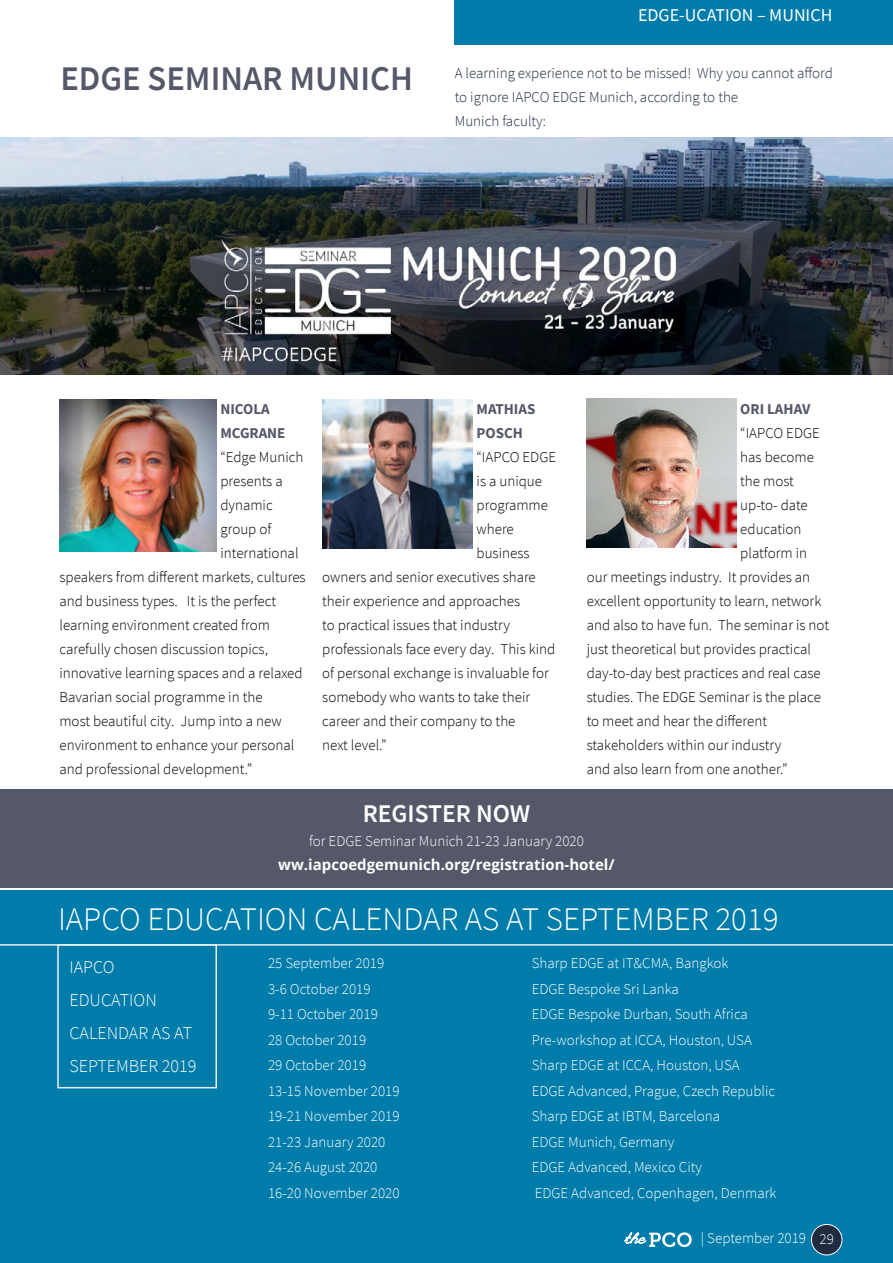
<style>
.page{position:relative;width:893px;height:1263px;background:#fff}
.page>*{position:absolute;margin:0;border:0;box-sizing:border-box;transform-origin:0 0}
.t1{font:600 34.5px "Source Sans Pro";color:#555869}
.t2{font:300 33px "Source Sans Pro";color:#fff}
.t3{font:600 25.5px "Source Sans Pro";color:#fff}
.t4{font:300 18px/33px "Source Sans Pro";color:#fff}
.t5{font:18px "Source Sans Pro";color:#fff}
.t6{font:300 15px "Source Sans Pro";color:#000}
.t7{font:300 15px/25.5px "Source Sans Pro";color:#fff}
.t8{font:300 15px/24px "Source Sans Pro";color:#202b41}
.t9{font:700 15px "Open Sans";color:#fff}
.t10{font:700 15px/24px "Source Sans Pro";color:#555869}
.s1{color:#fff}
</style>
<div class="page">
<div style="left:454px;top:0;width:439px;height:45px;background:#007caa"></div>
<img style="left:0;top:138px;width:893px;height:237px">
<img style="left:60px;top:400px;width:156px;height:151px">
<img style="left:587px;top:398px;width:149px;height:150px">
<img style="left:323px;top:399px;width:149px;height:150px">
<div style="left:0;top:789px;width:893px;height:99px;background:#555869"></div>
<div style="left:0;top:891px;width:893px;height:372px;background:#007caa"></div>
<div style="left:57px;top:944px;width:160px;height:144px;border:2px solid #eee"></div>
<hr style="left:0;top:944px;width:893px;height:2px;background:#eee">
<div style="left:811px;top:1224px;width:31px;height:31px;background:#202b41;border-radius:50%"></div>
<div style="left:811px;top:1224px;width:31px;height:31px;border:1px solid #fff;border-radius:50%"></div>
<svg style="left:624px;top:1232px;width:68px;height:15px"></svg>
<h1 class="t1" style="left:60px;top:56px;width:354px">EDGE SEMINAR MUNICH</h1>
<p class="t5" style="left:638px;top:3px;width:196px">EDGE-UCATION – MUNICH</p>
<p class="t8" style="left:455px;top:61px;width:380px">A learning experience not to be missed! Why you cannot afford to ignore IAPCO EDGE Munich, according to the<br>Munich faculty:<span class="s1">Faculty:</span></p>
<p class="t10" style="left:220px;top:397px;width:67px">NICOLA<br>MCGRANE</p>
<p class="t6" style="left:220px;top:448px;width:85px">“Edge Munich</p>
<p class="t6" style="left:220px;top:472px;width:64px">presents a</p>
<p class="t6" style="left:220px;top:496px;width:54px">dynamic</p>
<p class="t6" style="left:220px;top:520px;width:52px">group of</p>
<p class="t6" style="left:220px;top:544px;width:80px">international</p>
<p class="t6" style="left:59px;top:568px;width:248px">speakers from different markets, cultures</p>
<p class="t6" style="left:59px;top:592px;width:218px">and business types. It is the perfect</p>
<p class="t6" style="left:59px;top:616px;width:212px">learning environment created from</p>
<p class="t6" style="left:59px;top:640px;width:210px">carefully chosen discussion topics,</p>
<p class="t6" style="left:59px;top:664px;width:245px">innovative learning spaces and a relaxed</p>
<p class="t6" style="left:59px;top:688px;width:205px">Bavarian social programme in the</p>
<p class="t6" style="left:59px;top:712px;width:224px">most beautiful city. Jump into a new</p>
<p class="t6" style="left:59px;top:736px;width:237px">environment to enhance your personal</p>
<p class="t6" style="left:59px;top:760px;width:194px">and professional development.”</p>
<p class="t10" style="left:477px;top:397px;width:60px">MATHIAS<br>POSCH</p>
<p class="t6" style="left:477px;top:448px;width:81px">“IAPCO EDGE</p>
<p class="t6" style="left:477px;top:472px;width:67px">is a unique</p>
<p class="t6" style="left:477px;top:496px;width:73px">programme</p>
<p class="t6" style="left:477px;top:520px;width:39px">where</p>
<p class="t6" style="left:477px;top:544px;width:54px">business</p>
<p class="t6" style="left:322px;top:568px;width:215px">owners and senior executives share</p>
<p class="t6" style="left:322px;top:592px;width:199px">their experience and approaches</p>
<p class="t6" style="left:322px;top:616px;width:189px">to practical issues that industry</p>
<p class="t6" style="left:322px;top:640px;width:235px">professionals face every day. This kind</p>
<p class="t6" style="left:322px;top:664px;width:228px">of personal exchange is invaluable for</p>
<p class="t6" style="left:322px;top:688px;width:209px">somebody who wants to take their</p>
<p class="t6" style="left:322px;top:712px;width:195px">career and their company to the</p>
<p class="t6" style="left:322px;top:736px;width:66px">next level.”</p>
<p class="t10" style="left:740px;top:397px;width:72px">ORI LAHAV</p>
<p class="t6" style="left:740px;top:424px;width:81px">“IAPCO EDGE</p>
<p class="t6" style="left:740px;top:448px;width:75px">has become</p>
<p class="t6" style="left:740px;top:472px;width:55px">the most</p>
<p class="t6" style="left:740px;top:496px;width:69px">up-to- date</p>
<p class="t6" style="left:740px;top:520px;width:63px">education</p>
<p class="t6" style="left:740px;top:544px;width:68px">platform in</p>
<p class="t6" style="left:587px;top:568px;width:225px">our meetings industry. It provides an</p>
<p class="t6" style="left:587px;top:592px;width:236px">excellent opportunity to learn, network</p>
<p class="t6" style="left:587px;top:616px;width:244px">and also to have fun. The seminar is not</p>
<p class="t6" style="left:587px;top:640px;width:226px">just theoretical but provides practical</p>
<p class="t6" style="left:587px;top:664px;width:235px">day-to-day best practices and real case</p>
<p class="t6" style="left:587px;top:688px;width:236px">studies. The EDGE Seminar is the place</p>
<p class="t6" style="left:587px;top:712px;width:182px">to meet and hear the different</p>
<p class="t6" style="left:587px;top:736px;width:196px">stakeholders within our industry</p>
<p class="t6" style="left:587px;top:760px;width:202px">and also learn from one another.”</p>
<h3 class="t3" style="left:363px;top:797px;width:169px">REGISTER NOW</h3>
<p class="t7" style="left:309px;top:828px;width:276px">for EDGE Seminar Munich 21-23 January 2020</p>
<p class="t9" style="left:278px;top:854px;width:338px">ww.iapcoedgemunich.org/registration-hotel/</p>
<h2 class="t2" style="left:58px;top:899px;width:722px">IAPCO EDUCATION CALENDAR AS AT SEPTEMBER 2019</h2>
<p class="t7" style="left:532px;top:951px;width:246px">Sharp EDGE at IT&amp;CMA, Bangkok<br>EDGE Bespoke Sri Lanka<br>EDGE Bespoke Durban, South Africa<br>Pre-workshop at ICCA, Houston, USA<br>Sharp EDGE at ICCA, Houston, USA<br>EDGE Advanced, Prague, Czech Republic<br>Sharp EDGE at IBTM, Barcelona<br>EDGE Munich, Germany<br>EDGE Advanced, Mexico City<br>EDGE Advanced, Copenhagen, Denmark</p>
<p class="t7" style="left:268px;top:951px;width:133px">25 September 2019<br>3-6 October 2019<br>9-11 October 2019<br>28 October 2019<br>29 October 2019<br>13-15 November 2019<br>19-21 November 2019<br>21-23 January 2020<br>24-26 August 2020<br>16-20 November 2020</p>
<p class="t4" style="left:69px;top:950px;width:128px">IAPCO<br>EDUCATION<br>CALENDAR AS AT<br>SEPTEMBER 2019</p>
<p class="t7" style="left:701px;top:1226px;width:134px">| September 2019 29</p>
</div>
